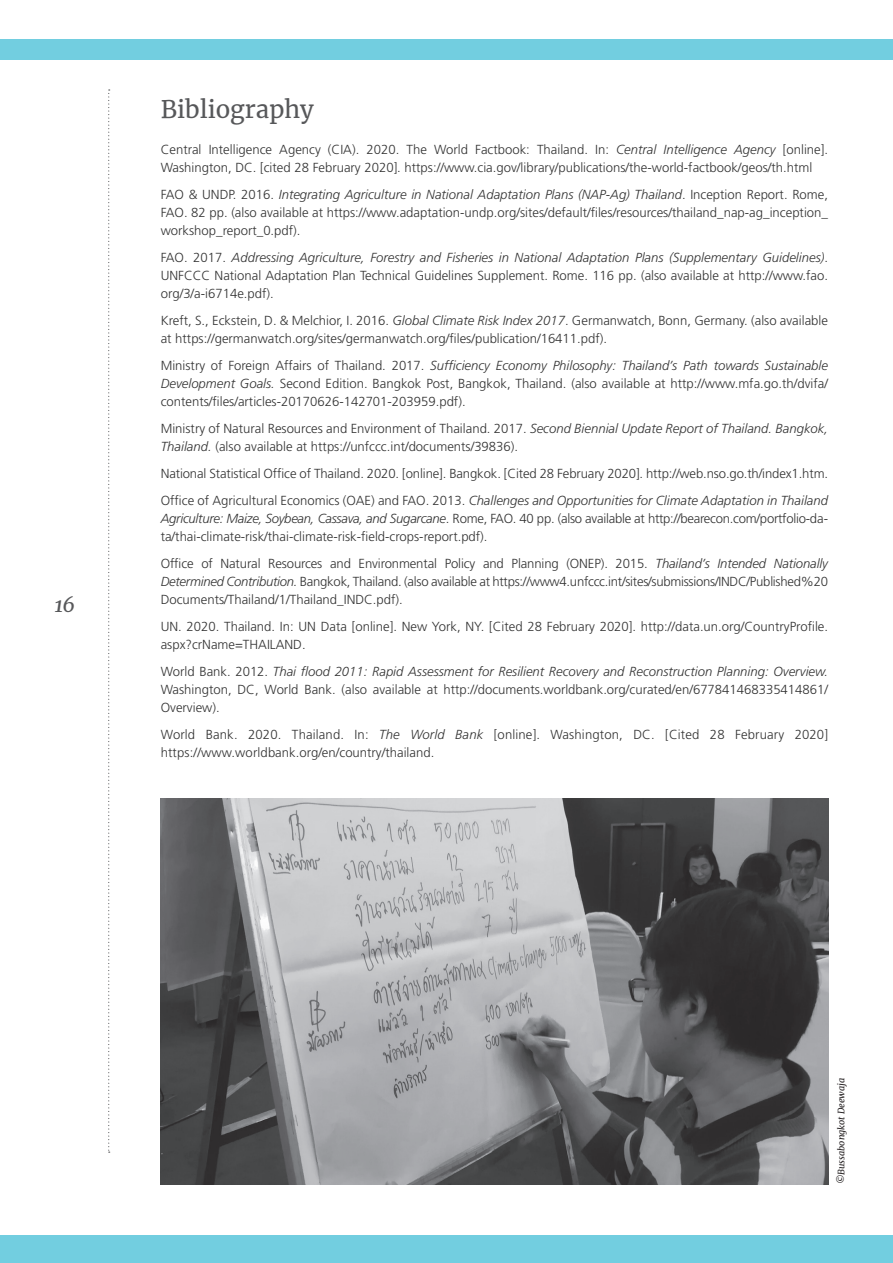
<style>
.page{position:relative;width:893px;height:1263px;background:#fff}
.page>*{position:absolute;margin:0;border:0;box-sizing:border-box;transform-origin:0 0}
.t1{font:24px "Merriweather";color:#57585a}
.body_copy{font:italic 21px "Merriweather";color:#57585a}
.t2{font:300 13.2px/18px "Frutiger";color:#333;text-align:justify}
.t3{font:italic 9px "Merriweather";color:#231f20}
.s1{font-style:italic}
</style>
<div class="page">
<svg style="left:108px;top:89px;width:2px;height:1064px"></svg>
<div style="left:0;top:1235px;width:893px;height:28px;background:#72cee0"></div>
<div style="left:0;top:39px;width:893px;height:21px;background:#72cee0"></div>
<img style="left:161px;top:799px;width:667px;height:385px">
<p class="body_copy" style="left:54px;top:590px;width:23px">16</p>
<p class="t1" style="left:161px;top:92px;width:155px">Bibliography</p>
<p class="t2" style="left:161px;top:140px;width:669px">Central Intelligence Agency (CIA). 2020. The World Factbook: Thailand. In: <span class="s1">Central Intelligence Agency</span> [online].<br>Washington, DC. [cited 28 February 2020]. https://www.cia.gov/library/publications/the-world-factbook/geos/th.html</p>
<p class="t2" style="left:161px;top:185px;width:669px">FAO &amp; UNDP. 2016. <span class="s1">Integrating Agriculture in National Adaptation Plans (NAP-Ag) Thailand</span>. Inception Report. Rome, FAO. 82 pp. (also available at https://www.adaptation-undp.org/sites/default/files/resources/thailand_nap-ag_inception_ workshop_report_0.pdf).</p>
<p class="t2" style="left:161px;top:248px;width:669px">FAO. 2017. <span class="s1">Addressing Agriculture, Forestry and Fisheries in National Adaptation Plans (Supplementary Guidelines)</span>.<br>UNFCCC National Adaptation Plan Technical Guidelines Supplement. Rome. 116 pp. (also available at http://www.fao. org/3/a-i6714e.pdf).</p>
<p class="t2" style="left:161px;top:311px;width:669px">Kreft, S., Eckstein, D. &amp; Melchior, I. 2016. <span class="s1">Global Climate Risk Index 2017</span>. Germanwatch, Bonn, Germany. (also available at https://germanwatch.org/sites/germanwatch.org/files/publication/16411.pdf).</p>
<p class="t2" style="left:161px;top:356px;width:669px">Ministry of Foreign Affairs of Thailand. 2017. <span class="s1">Sufficiency Economy Philosophy: Thailand’s Path towards Sustainable Development Goals.</span> Second Edition. Bangkok Post, Bangkok, Thailand. (also available at http://www.mfa.go.th/dvifa/ contents/files/articles-20170626-142701-203959.pdf).</p>
<p class="t2" style="left:161px;top:419px;width:669px">Ministry of Natural Resources and Environment of Thailand. 2017. <span class="s1">Second Biennial Update Report of Thailand. Bangkok,<br>Thailand.</span> (also available at https://unfccc.int/documents/39836).</p>
<p class="t2" style="left:161px;top:464px;width:669px">National Statistical Office of Thailand. 2020. [online]. Bangkok. [Cited 28 February 2020]. http://web.nso.go.th/index1.htm.</p>
<p class="t2" style="left:161px;top:491px;width:669px">Office of Agricultural Economics (OAE) and FAO. 2013. <span class="s1">Challenges and Opportunities for Climate Adaptation in Thailand Agriculture: Maize, Soybean, Cassava, and Sugarcane</span>. Rome, FAO. 40 pp. (also available at http://bearecon.com/portfolio-da&shy;ta/thai-climate-risk/thai-climate-risk-field-crops-report.pdf).</p>
<p class="t2" style="left:161px;top:554px;width:669px">Office of Natural Resources and Environmental Policy and Planning (ONEP). 2015. <span class="s1">Thailand’s Intended Nationally Determined Contribution.</span> Bangkok, Thailand. (also available at https://www4.unfccc.int/sites/submissions/INDC/Published%20<br>Documents/Thailand/1/Thailand_INDC.pdf).</p>
<p class="t2" style="left:161px;top:617px;width:669px">UN. 2020. Thailand. In: UN Data [online]. New York, NY. [Cited 28 February 2020]. http://data.un.org/CountryProfile. aspx?crName=THAILAND.</p>
<p class="t2" style="left:161px;top:662px;width:669px">World Bank. 2012. <span class="s1">Thai flood 2011: Rapid Assessment for Resilient Recovery and Reconstruction Planning: Overview.<br></span>Washington, DC, World Bank. (also available at http://documents.worldbank.org/curated/en/677841468335414861/ Overview).</p>
<p class="t2" style="left:161px;top:725px;width:669px">World Bank. 2020. Thailand. In: <span class="s1">The World Bank</span> [online]. Washington, DC. [Cited 28 February 2020] https://www.worldbank.org/en/country/thailand.</p>
<p class="t3" style="left:835px;top:1184px;width:108px;rotate:-90deg">©Bussabongkot Deewaja</p>
</div>
